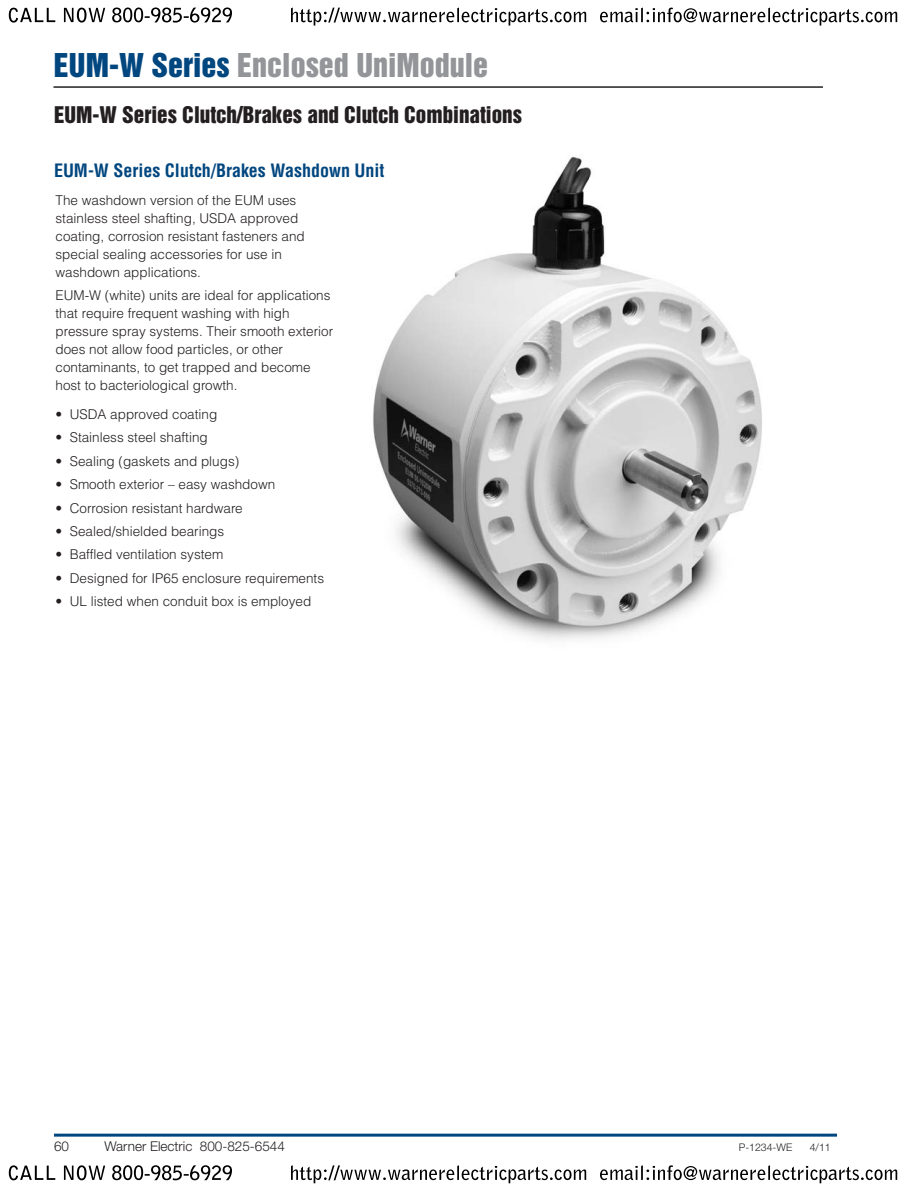
<style>
.page{position:relative;width:918px;height:1188px;background:#fff}
.page>*{position:absolute;margin:0;border:0;box-sizing:border-box;transform-origin:0 0}
.t1{font:30px "Helvetica Inserat LT Std";color:#939598}
.t2{font:21px "Helvetica Inserat LT Std";color:#231f20}
.t3{font:700 condensed 18px "Helvetica LT Std";color:#00467f}
.t4{font:300 13.5px/18px "Helvetica LT Std";color:#231f20}
.t5{font:300 13.5px "Helvetica Neue LT Std";color:#231f20}
.t6{font:300 10.5px "Helvetica Neue LT Std";color:#231f20}
.s1{color:#00467f}
</style>
<div class="page">
<img style="left:8px;top:7px;width:890px;height:1177px">
<h1 class="t1" style="left:54px;top:53px;width:436px"><span class="s1">EUM-W Series</span> Enclosed UniModule</h1>
<h2 class="t2" style="left:54px;top:107px;width:470px">EUM-W Series Clutch/Brakes and Clutch Combinations</h2>
<h3 class="t3" style="left:54px;top:164px;width:332px">EUM-W Series Clutch/Brakes Washdown Unit</h3>
<p class="t4" style="left:56px;top:193px;width:251px">The washdown version of the EUM uses stainless steel shafting, USDA approved coating, corrosion resistant fasteners and special sealing accessories for use in washdown applications.</p>
<p class="t4" style="left:56px;top:288px;width:279px">EUM-W (white) units are ideal for applications that require frequent washing with high pressure spray systems. Their smooth exterior does not allow food particles, or other contaminants, to get trapped and become host to bacteriological growth.</p>
<p class="t4" style="left:56px;top:407px;width:163px">• USDA approved coating</p>
<p class="t4" style="left:56px;top:430px;width:154px">• Stainless steel shafting</p>
<p class="t4" style="left:56px;top:453px;width:185px">• Sealing (gaskets and plugs)</p>
<p class="t4" style="left:56px;top:477px;width:221px">• Smooth exterior – easy washdown</p>
<p class="t4" style="left:56px;top:500px;width:189px">• Corrosion resistant hardware</p>
<p class="t4" style="left:56px;top:524px;width:170px">• Sealed/shielded bearings</p>
<p class="t4" style="left:56px;top:547px;width:169px">• Baffled ventilation system</p>
<p class="t4" style="left:56px;top:570px;width:270px">• Designed for IP65 enclosure requirements</p>
<p class="t4" style="left:56px;top:594px;width:257px">• UL listed when conduit box is employed</p>
<p class="t5" style="left:54px;top:1142px;width:17px">60</p>
<p class="t5" style="left:105px;top:1142px;width:182px">Warner Electric 800-825-6544</p>
<p class="t6" style="left:739px;top:1144px;width:55px">P-1234-WE</p>
<p class="t6" style="left:810px;top:1144px;width:23px">4/11</p>
</div>
